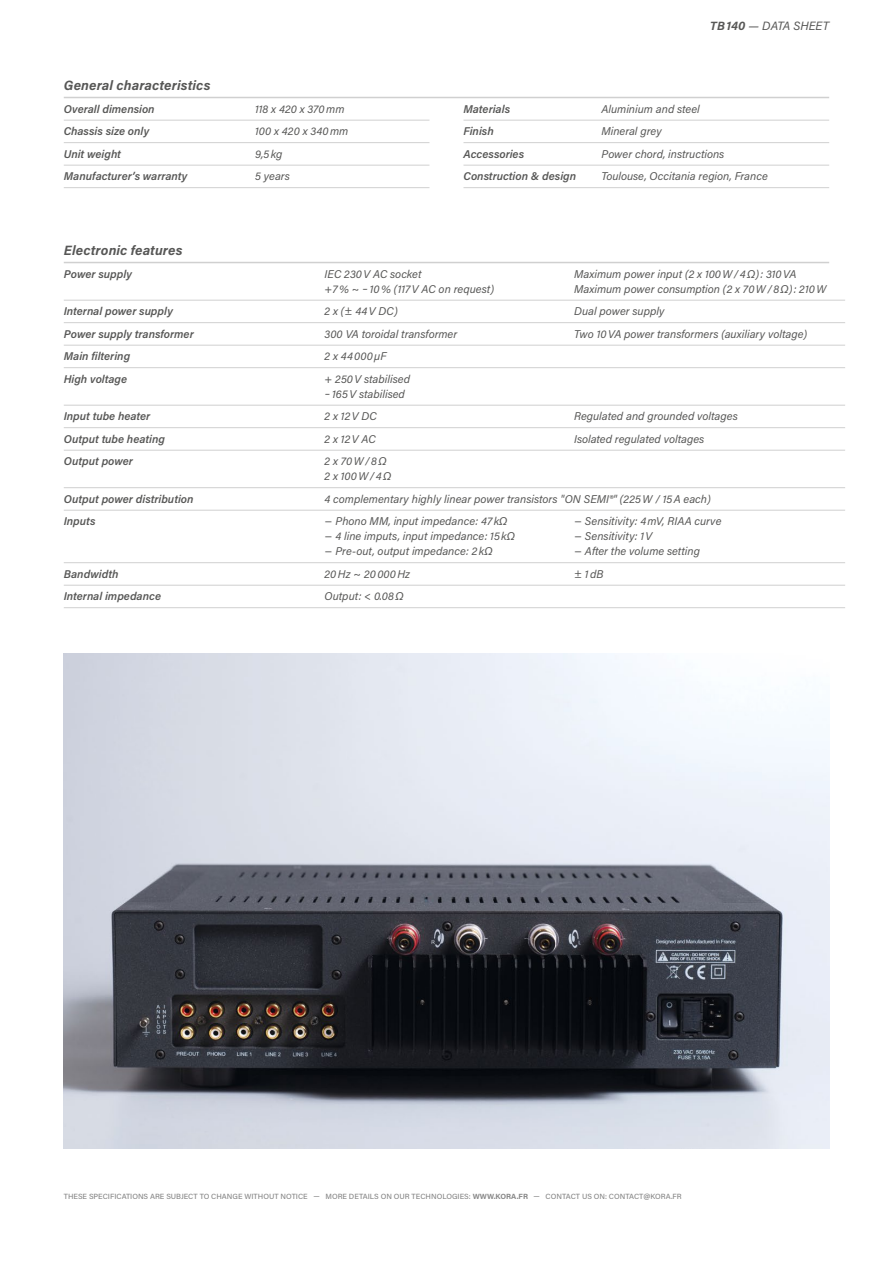
<style>
.page{position:relative;width:893px;height:1263px;background:#fff}
.page>*{position:absolute;margin:0;border:0;box-sizing:border-box;transform-origin:0 0}
.t1{font:italic 700 13.5px "Acumin Pro";letter-spacing:.01em;color:#575756}
.t2{font:italic 12px "Acumin Pro";letter-spacing:.005em;color:#575756}
.t3{font:italic 11.25px/22.5px "Acumin Pro";color:#575756}
.t4{font:italic 600 11.25px/22.5px "Acumin Pro";color:#575756}
.t5{font:500 7.5px "Acumin Pro";color:#878787}
.s1{font-weight:700}
</style>
<div class="page">
<hr style="left:64px;top:300px;width:781px;height:1px;background:#d0d0d0">
<hr style="left:64px;top:322px;width:781px;height:1px;background:#d0d0d0">
<hr style="left:64px;top:345px;width:781px;height:1px;background:#d0d0d0">
<hr style="left:64px;top:367px;width:781px;height:1px;background:#d0d0d0">
<hr style="left:64px;top:405px;width:781px;height:1px;background:#d0d0d0">
<hr style="left:64px;top:427px;width:781px;height:1px;background:#d0d0d0">
<hr style="left:64px;top:450px;width:781px;height:1px;background:#d0d0d0">
<hr style="left:64px;top:487px;width:781px;height:1px;background:#d0d0d0">
<hr style="left:64px;top:510px;width:781px;height:1px;background:#d0d0d0">
<hr style="left:64px;top:562px;width:781px;height:1px;background:#d0d0d0">
<hr style="left:64px;top:585px;width:781px;height:1px;background:#d0d0d0">
<hr style="left:64px;top:607px;width:781px;height:1px;background:#d0d0d0">
<hr style="left:64px;top:120px;width:365px;height:1px;background:#d0d0d0">
<hr style="left:64px;top:142px;width:365px;height:1px;background:#d0d0d0">
<hr style="left:64px;top:165px;width:365px;height:1px;background:#d0d0d0">
<hr style="left:64px;top:187px;width:365px;height:1px;background:#d0d0d0">
<hr style="left:463px;top:120px;width:366px;height:1px;background:#d0d0d0">
<hr style="left:463px;top:142px;width:366px;height:1px;background:#d0d0d0">
<hr style="left:463px;top:165px;width:366px;height:1px;background:#d0d0d0">
<hr style="left:463px;top:187px;width:366px;height:1px;background:#d0d0d0">
<hr style="left:64px;top:262px;width:765px;height:1px;background:#d0d0d0">
<hr style="left:64px;top:97px;width:765px;height:1px;background:#d0d0d0">
<img style="left:64px;top:653px;width:765px;height:495px">
<p class="t2" style="left:710px;top:17px;width:120px"><span class="s1">TB140</span> ― DATA SHEET</p>
<p class="t1" style="left:64px;top:76px;width:148px">General characteristics</p>
<p class="t4" style="left:64px;top:97px;width:125px">Overall dimension<br>Chassis size only<br>Unit weight<br>Manufacturer’s warranty</p>
<p class="t4" style="left:463px;top:97px;width:114px">Materials<br>Finish<br>Accessories<br>Construction &amp; design</p>
<p class="t3" style="left:255px;top:97px;width:95px">118 x 420 x 370mm<br>100 x 420 x 340mm<br>9,5kg<br>5 years</p>
<p class="t3" style="left:601px;top:97px;width:168px">Aluminium and steel<br>Mineral grey<br>Power chord, instructions<br>Toulouse, Occitania region, France</p>
<p class="t1" style="left:64px;top:241px;width:120px">Electronic features</p>
<p class="t4" style="left:64px;top:262px;width:70px">Power supply</p>
<p class="t4" style="left:64px;top:299px;width:132px">Internal power supply<br>Power supply transformer<br>Main filtering<br>High voltage</p>
<p class="t4" style="left:64px;top:404px;width:103px">Input tube heater<br>Output tube heating<br>Output power</p>
<p class="t4" style="left:64px;top:487px;width:131px">Output power distribution<br>Inputs</p>
<p class="t4" style="left:64px;top:562px;width:99px">Bandwidth<br>Internal impedance</p>
<p class="t3" style="left:325px;top:266px;width:171px;line-height:15px">IEC 230V AC socket<br>+7% ~ ‒10% (117V AC on request)</p>
<p class="t3" style="left:325px;top:299px;width:134px">2 x (± 44V DC)<br>300 VA toroidal transformer<br>2 x 44000µF<br>+ 250V stabilised</p>
<p class="t3" style="left:325px;top:382px;width:82px">‒165V stabilised<br>2 x 12V DC<br>2 x 12V AC<br>2 x 70W/8Ω</p>
<p class="t3" style="left:325px;top:464px;width:388px">2 x 100W/4Ω<br>4 complementary highly linear power transistors "ON SEMI®" (225W / 15A each) − Phono MM, input impedance: 47 kΩ</p>
<p class="t3" style="left:325px;top:528px;width:192px;line-height:15px">− 4 line imputs, input impedance: 15kΩ − Pre-out, output impedance: 2kΩ</p>
<p class="t3" style="left:325px;top:562px;width:87px">20Hz ~ 20000Hz<br>Output: &lt; 0.08Ω</p>
<p class="t3" style="left:574px;top:266px;width:254px;line-height:15px">Maximum power input (2 x 100W/4Ω): 310VA<br>Maximum power consumption (2 x 70W/8Ω): 210W</p>
<p class="t3" style="left:574px;top:299px;width:235px">Dual power supply<br>Two 10VA power transformers (auxiliary voltage)</p>
<p class="t3" style="left:574px;top:404px;width:165px">Regulated and grounded voltages<br>Isolated regulated voltages</p>
<p class="t3" style="left:574px;top:513px;width:149px;line-height:15px">− Sensitivity: 4mV, RIAA curve − Sensitivity: 1V<br>− After the volume setting</p>
<p class="t3" style="left:574px;top:562px;width:31px">± 1dB</p>
<p class="t5" style="left:64px;top:1191px;width:619px">THESE SPECIFICATIONS ARE SUBJECT TO CHANGE WITHOUT NOTICE — MORE DETAILS ON OUR TECHNOLOGIES: <span class="s1">WWW.KORA.FR</span> — CONTACT US ON: CONTACT@KORA.FR</p>
</div>
